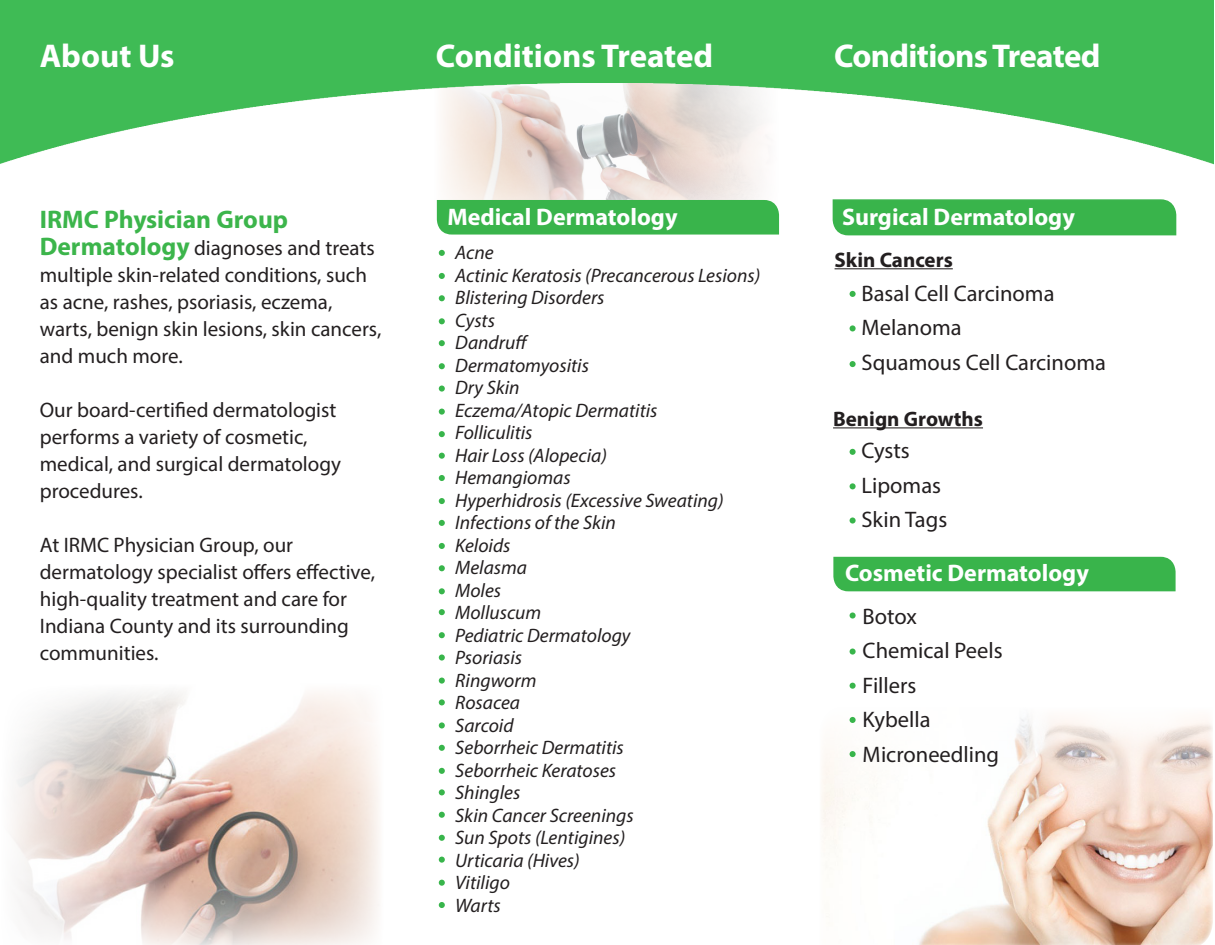
<style>
.page{position:relative;width:1215px;height:945px;background:#fff}
.page>*{position:absolute;margin:0;border:0;box-sizing:border-box;transform-origin:0 0}
.t1{font:700 33px "Myriad Pro";letter-spacing:-.015em;color:#fff}
.t2{font:700 25.5px "Myriad Pro";color:#3cb54b}
.t3{font:700 24px "Myriad Pro";color:#fff}
.t4{font:22.5px "Myriad Pro";color:#231f20}
.t5{font:21px/27px "Myriad Pro";color:#231f20}
.t6{font:700 21px "Myriad Pro";color:#231f20}
.t7{font:italic 19.5px "Myriad Pro";color:#231f20}
.s1{font-weight:700;font-size:25.5px;color:#3cb54b}
</style>
<div class="page">
<img style="left:436px;top:178px;width:326px;height:43px">
<img style="left:821px;top:716px;width:392px;height:229px">
<img style="left:0;top:0;width:1214px;height:178px">
<svg style="left:439px;top:250px;width:6px;height:6px"></svg>
<div style="left:437px;top:200px;width:342px;height:35px;background:#39b44b"></div>
<div style="left:832px;top:199px;width:345px;height:37px;background:#39b44b"></div>
<hr style="left:835px;top:268px;width:118px;height:1px;background:#231f20">
<div style="left:833px;top:557px;width:343px;height:34px;background:#39b44b"></div>
<img style="left:12px;top:691px;width:367px;height:254px">
<svg style="left:850px;top:291px;width:6px;height:6px"></svg>
<svg style="left:850px;top:325px;width:6px;height:6px"></svg>
<svg style="left:850px;top:361px;width:6px;height:6px"></svg>
<hr style="left:833px;top:427px;width:150px;height:1px;background:#231f20">
<svg style="left:850px;top:449px;width:6px;height:6px"></svg>
<svg style="left:850px;top:483px;width:6px;height:6px"></svg>
<div style="left:850px;top:517px;width:6px;height:7px;background:#38b54b;border-radius:50%"></div>
<div style="left:850px;top:612px;width:6px;height:7px;background:#38b54b;border-radius:50%"></div>
<svg style="left:850px;top:649px;width:6px;height:6px"></svg>
<svg style="left:850px;top:683px;width:6px;height:6px"></svg>
<svg style="left:850px;top:717px;width:6px;height:6px"></svg>
<svg style="left:850px;top:751px;width:6px;height:6px"></svg>
<svg style="left:439px;top:273px;width:6px;height:6px"></svg>
<svg style="left:439px;top:295px;width:6px;height:6px"></svg>
<svg style="left:439px;top:318px;width:6px;height:6px"></svg>
<svg style="left:439px;top:340px;width:6px;height:6px"></svg>
<svg style="left:439px;top:363px;width:6px;height:6px"></svg>
<svg style="left:439px;top:386px;width:6px;height:6px"></svg>
<svg style="left:439px;top:409px;width:6px;height:6px"></svg>
<svg style="left:439px;top:431px;width:6px;height:6px"></svg>
<svg style="left:439px;top:453px;width:6px;height:6px"></svg>
<svg style="left:439px;top:475px;width:6px;height:6px"></svg>
<svg style="left:439px;top:498px;width:6px;height:6px"></svg>
<svg style="left:439px;top:520px;width:6px;height:6px"></svg>
<svg style="left:439px;top:543px;width:6px;height:6px"></svg>
<svg style="left:439px;top:565px;width:6px;height:6px"></svg>
<svg style="left:439px;top:588px;width:6px;height:6px"></svg>
<svg style="left:439px;top:609px;width:6px;height:6px"></svg>
<svg style="left:439px;top:632px;width:6px;height:6px"></svg>
<svg style="left:439px;top:655px;width:6px;height:6px"></svg>
<svg style="left:439px;top:678px;width:6px;height:6px"></svg>
<svg style="left:439px;top:699px;width:6px;height:6px"></svg>
<div style="left:439px;top:722px;width:6px;height:7px;background:#38b54b;border-radius:50%"></div>
<svg style="left:439px;top:745px;width:6px;height:6px"></svg>
<svg style="left:439px;top:768px;width:6px;height:6px"></svg>
<svg style="left:439px;top:789px;width:6px;height:6px"></svg>
<svg style="left:439px;top:812px;width:6px;height:6px"></svg>
<svg style="left:439px;top:835px;width:6px;height:6px"></svg>
<svg style="left:439px;top:857px;width:6px;height:6px"></svg>
<svg style="left:439px;top:880px;width:6px;height:6px"></svg>
<svg style="left:439px;top:902px;width:6px;height:6px"></svg>
<p class="t1" style="left:40px;top:35px;width:136px">About Us</p>
<p class="t1" style="left:436px;top:35px;width:279px">Conditions Treated</p>
<p class="t1" style="left:834px;top:35px;width:268px">Conditions Treated</p>
<p class="t2" style="left:40px;top:202px;width:250px">IRMC Physician Group</p>
<p class="t5" style="left:40px;top:234px;width:343px"><span class="s1">Dermatology</span> diagnoses and treats multiple skin-related conditions, such as acne, rashes, psoriasis, eczema, warts, benign skin lesions, skin cancers, and much more.</p>
<p class="t5" style="left:40px;top:396px;width:303px">Our board-certified dermatologist performs a variety of cosmetic, medical, and surgical dermatology procedures.</p>
<p class="t5" style="left:40px;top:531px;width:337px">At IRMC Physician Group, our dermatology specialist offers effective, high-quality treatment and care for<br>Indiana County and its surrounding communities.</p>
<p class="t3" style="left:447px;top:201px;width:232px">Medical Dermatology</p>
<p class="t7" style="left:455px;top:240px;width:40px">Acne</p>
<p class="t7" style="left:455px;top:263px;width:307px">Actinic Keratosis (Precancerous Lesions)</p>
<p class="t7" style="left:455px;top:285px;width:151px">Blistering Disorders</p>
<p class="t7" style="left:455px;top:308px;width:41px">Cysts</p>
<p class="t7" style="left:455px;top:330px;width:75px">Dandruff</p>
<p class="t7" style="left:455px;top:353px;width:135px">Dermatomyositis</p>
<p class="t7" style="left:455px;top:375px;width:66px">Dry Skin</p>
<p class="t7" style="left:455px;top:398px;width:204px">Eczema/Atopic Dermatitis</p>
<p class="t7" style="left:455px;top:420px;width:79px">Folliculitis</p>
<p class="t7" style="left:455px;top:443px;width:153px">Hair Loss (Alopecia)</p>
<p class="t7" style="left:455px;top:465px;width:117px">Hemangiomas</p>
<p class="t7" style="left:455px;top:488px;width:270px">Hyperhidrosis (Excessive Sweating)</p>
<p class="t7" style="left:455px;top:510px;width:162px">Infections of the Skin</p>
<p class="t7" style="left:455px;top:533px;width:57px">Keloids</p>
<p class="t7" style="left:455px;top:555px;width:73px">Melasma</p>
<p class="t7" style="left:455px;top:578px;width:47px">Moles</p>
<p class="t7" style="left:455px;top:600px;width:88px">Molluscum</p>
<p class="t7" style="left:455px;top:623px;width:177px">Pediatric Dermatology</p>
<p class="t7" style="left:455px;top:645px;width:68px">Psoriasis</p>
<p class="t7" style="left:455px;top:668px;width:83px">Ringworm</p>
<p class="t7" style="left:455px;top:690px;width:66px">Rosacea</p>
<p class="t7" style="left:455px;top:713px;width:60px">Sarcoid</p>
<p class="t7" style="left:455px;top:735px;width:170px">Seborrheic Dermatitis</p>
<p class="t7" style="left:455px;top:758px;width:162px">Seborrheic Keratoses</p>
<p class="t7" style="left:455px;top:780px;width:67px">Shingles</p>
<p class="t7" style="left:455px;top:803px;width:180px">Skin Cancer Screenings</p>
<p class="t7" style="left:455px;top:825px;width:171px">Sun Spots (Lentigines)</p>
<p class="t7" style="left:455px;top:848px;width:126px">Urticaria (Hives)</p>
<p class="t7" style="left:455px;top:870px;width:56px">Vitiligo</p>
<p class="t7" style="left:455px;top:893px;width:47px">Warts</p>
<p class="t3" style="left:842px;top:202px;width:234px">Surgical Dermatology</p>
<p class="t6" style="left:835px;top:246px;width:120px">Skin Cancers</p>
<p class="t4" style="left:862px;top:280px;width:195px">Basal Cell Carcinoma</p>
<p class="t4" style="left:862px;top:314px;width:102px">Melanoma</p>
<p class="t4" style="left:862px;top:349px;width:246px">Squamous Cell Carcinoma</p>
<p class="t6" style="left:833px;top:405px;width:151px">Benign Growths</p>
<p class="t4" style="left:862px;top:437px;width:50px">Cysts</p>
<p class="t4" style="left:862px;top:471px;width:81px">Lipomas</p>
<p class="t4" style="left:862px;top:506px;width:87px">Skin Tags</p>
<p class="t3" style="left:845px;top:557px;width:245px">Cosmetic Dermatology</p>
<p class="t4" style="left:863px;top:602px;width:56px">Botox</p>
<p class="t4" style="left:863px;top:637px;width:142px">Chemical Peels</p>
<p class="t4" style="left:863px;top:671px;width:55px">Fillers</p>
<p class="t4" style="left:863px;top:706px;width:69px">Kybella</p>
<p class="t4" style="left:863px;top:740px;width:138px">Microneedling</p>
</div>
